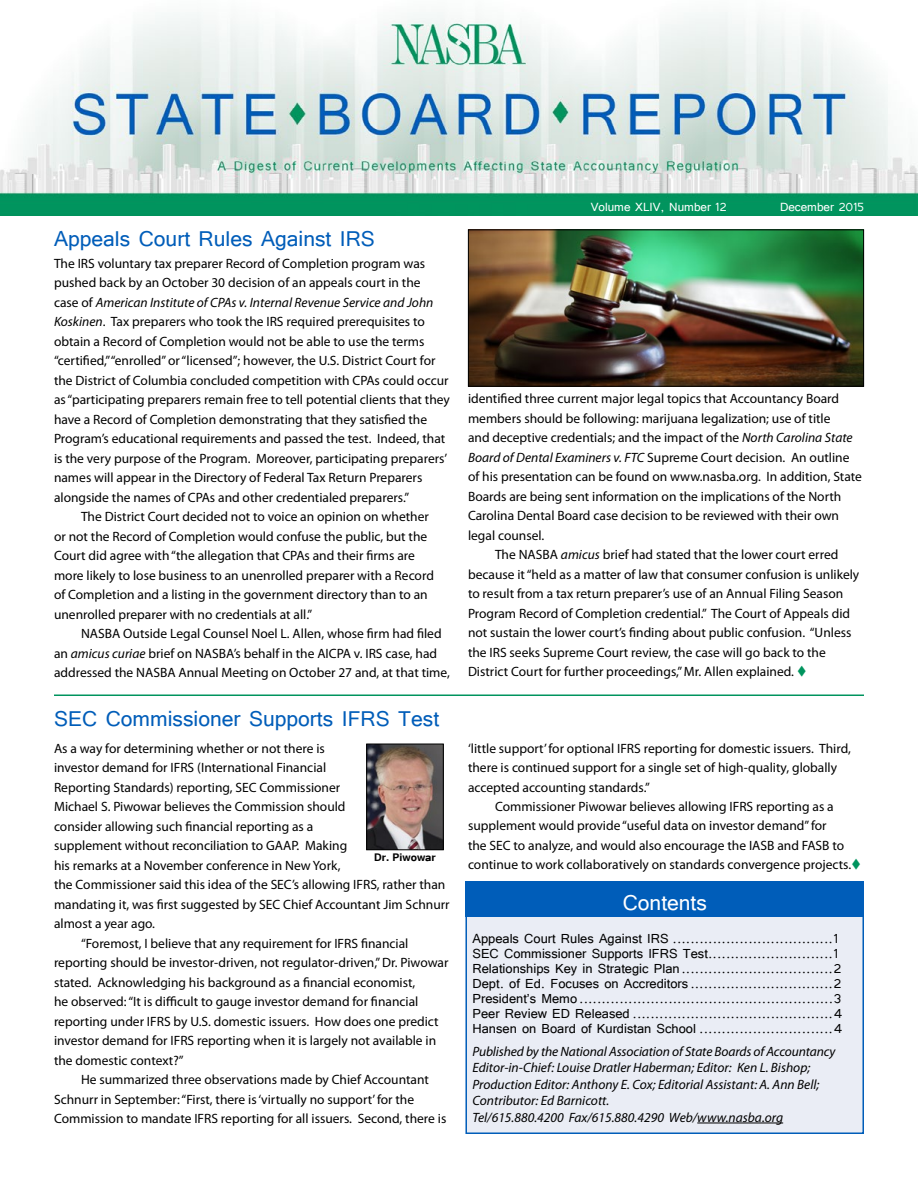
<style>
.page{position:relative;width:918px;height:1188px;background:#fff}
.page>*{position:absolute;margin:0;border:0;box-sizing:border-box;transform-origin:0 0}
.t1{font:27px "Tunga";color:#005db9}
.t2{font:27px "Tunga";color:#fff}
.t3{font:16.5px/15px "Tunga";color:#000}
.t4{font:15px "Tunga";color:#fff}
.t5{font:13.5px/19.5px "Myriad Pro";color:#000}
.t6{font:italic 13.5px/16.5px "Myriad Pro";color:#000}
.t7{font:700 13.5px "Tunga";color:#000}
.s1{font-style:normal}
.s2{font-style:italic}
.s3{color:#00945e}
</style>
<div class="page">
<img style="left:0;top:12px;width:918px;height:204px">
<div style="left:465px;top:904px;width:399px;height:230px;background:#eaedf5;border:2px solid #005db9"></div>
<div style="left:466px;top:881px;width:398px;height:36px;background:#005db9"></div>
<hr style="left:697px;top:1123px;width:86px;height:1px;background:#000">
<hr style="left:54px;top:694px;width:810px;height:2px;background:#00945e">
<img style="left:368px;top:746px;width:74px;height:102px">
<div style="left:366px;top:744px;width:78px;height:106px;border:1px solid #000"></div>
<img style="left:470px;top:231px;width:392px;height:154px">
<div style="left:468px;top:229px;width:396px;height:158px;border:1px solid #000"></div>
<h1 class="t1" style="left:54px;top:221px;width:323px">Appeals Court Rules Against IRS</h1>
<p class="t5" style="left:54px;top:253px;width:373px">The IRS voluntary tax preparer Record of Completion program was</p>
<p class="t5" style="left:54px;top:273px;width:368px">pushed back by an October 30 decision of an appeals court in the</p>
<p class="t6" style="left:54px;top:294px;width:381px"><span class="s1">case of</span> American Institute of CPAs v. Internal Revenue Service and John</p>
<p class="t5" style="left:54px;top:312px;width:372px"><span class="s2">Koskinen</span>. Tax preparers who took the IRS required prerequisites to</p>
<p class="t5" style="left:54px;top:331px;width:372px">obtain a Record of Completion would not be able to use the terms</p>
<p class="t5" style="left:54px;top:351px;width:383px">“certified,” “enrolled” or “licensed”; however, the U.S. District Court for</p>
<p class="t5" style="left:54px;top:370px;width:396px">the District of Columbia concluded competition with CPAs could occur</p>
<p class="t5" style="left:54px;top:390px;width:398px">as “participating preparers remain free to tell potential clients that they</p>
<p class="t5" style="left:54px;top:409px;width:375px">have a Record of Completion demonstrating that they satisfied the</p>
<p class="t5" style="left:54px;top:429px;width:393px">Program’s educational requirements and passed the test. Indeed, that</p>
<p class="t5" style="left:54px;top:448px;width:395px">is the very purpose of the Program. Moreover, participating preparers’</p>
<p class="t5" style="left:54px;top:468px;width:370px">names will appear in the Directory of Federal Tax Return Preparers</p>
<p class="t5" style="left:54px;top:487px;width:357px">alongside the names of CPAs and other credentialed preparers.”</p>
<p class="t5" style="left:81px;top:507px;width:349px">The District Court decided not to voice an opinion on whether</p>
<p class="t5" style="left:54px;top:526px;width:375px">or not the Record of Completion would confuse the public, but the</p>
<p class="t5" style="left:54px;top:546px;width:362px">Court did agree with “the allegation that CPAs and their firms are</p>
<p class="t5" style="left:54px;top:565px;width:381px">more likely to lose business to an unenrolled preparer with a Record</p>
<p class="t5" style="left:54px;top:585px;width:375px">of Completion and a listing in the government directory than to an</p>
<p class="t5" style="left:54px;top:604px;width:260px">unenrolled preparer with no credentials at all.”</p>
<p class="t5" style="left:81px;top:624px;width:362px">NASBA Outside Legal Counsel Noel L. Allen, whose firm had filed</p>
<p class="t5" style="left:54px;top:643px;width:385px">an <span class="s2">amicus curiae</span> brief on NASBA’s behalf in the AICPA v. IRS case, had</p>
<p class="t5" style="left:54px;top:663px;width:397px">addressed the NASBA Annual Meeting on October 27 and, at that time,</p>
<h1 class="t1" style="left:54px;top:701px;width:387px">SEC Commissioner Supports IFRS Test</h1>
<p class="t5" style="left:54px;top:738px;width:272px">As a way for determining whether or not there is</p>
<p class="t5" style="left:54px;top:758px;width:274px">investor demand for IFRS (International Financial</p>
<p class="t5" style="left:54px;top:777px;width:288px">Reporting Standards) reporting, SEC Commissioner</p>
<p class="t5" style="left:54px;top:797px;width:293px">Michael S. Piwowar believes the Commission should</p>
<p class="t5" style="left:54px;top:816px;width:261px">consider allowing such financial reporting as a</p>
<p class="t5" style="left:54px;top:836px;width:295px">supplement without reconciliation to GAAP. Making</p>
<p class="t5" style="left:54px;top:855px;width:288px">his remarks at a November conference in New York,</p>
<p class="t5" style="left:54px;top:875px;width:393px">the Commissioner said this idea of the SEC’s allowing IFRS, rather than</p>
<p class="t5" style="left:54px;top:894px;width:397px">mandating it, was first suggested by SEC Chief Accountant Jim Schnurr</p>
<p class="t5" style="left:54px;top:914px;width:103px">almost a year ago.</p>
<p class="t5" style="left:81px;top:933px;width:329px">“Foremost, I believe that any requirement for IFRS financial</p>
<p class="t5" style="left:54px;top:953px;width:396px">reporting should be investor-driven, not regulator-driven,” Dr. Piwowar</p>
<p class="t5" style="left:54px;top:972px;width:363px">stated. Acknowledging his background as a financial economist,</p>
<p class="t5" style="left:54px;top:992px;width:366px">he observed: “It is difficult to gauge investor demand for financial</p>
<p class="t5" style="left:54px;top:1011px;width:386px">reporting under IFRS by U.S. domestic issuers. How does one predict</p>
<p class="t5" style="left:54px;top:1031px;width:384px">investor demand for IFRS reporting when it is largely not available in</p>
<p class="t5" style="left:54px;top:1050px;width:131px">the domestic context?”</p>
<p class="t5" style="left:81px;top:1070px;width:350px">He summarized three observations made by Chief Accountant</p>
<p class="t5" style="left:54px;top:1089px;width:362px">Schnurr in September: “First, there is ‘virtually no support’ for the</p>
<p class="t5" style="left:54px;top:1109px;width:394px">Commission to mandate IFRS reporting for all issuers. Second, there is</p>
<p class="t7" style="left:374px;top:849px;width:63px">Dr. Piwowar</p>
<p class="t4" style="left:591px;top:197px;width:137px">Volume XLIV, Number 12</p>
<p class="t4" style="left:780px;top:197px;width:86px">December 2015</p>
<p class="t5" style="left:468px;top:389px;width:373px">identified three current major legal topics that Accountancy Board</p>
<p class="t5" style="left:468px;top:408px;width:364px">members should be following: marijuana legalization; use of title</p>
<p class="t5" style="left:468px;top:428px;width:386px">and deceptive credentials; and the impact of the <span class="s2">North Carolina State</span></p>
<p class="t5" style="left:468px;top:447px;width:383px"><span class="s2">Board of Dental Examiners v. FTC</span> Supreme Court decision. An outline</p>
<p class="t5" style="left:468px;top:467px;width:396px">of his presentation can be found on www.nasba.org. In addition, State</p>
<p class="t5" style="left:468px;top:486px;width:375px">Boards are being sent information on the implications of the North</p>
<p class="t5" style="left:468px;top:506px;width:373px">Carolina Dental Board case decision to be reviewed with their own</p>
<p class="t5" style="left:468px;top:525px;width:78px">legal counsel.</p>
<p class="t5" style="left:495px;top:545px;width:345px">The NASBA <span class="s2">amicus</span> brief had stated that the lower court erred</p>
<p class="t5" style="left:468px;top:564px;width:393px">because it “held as a matter of law that consumer confusion is unlikely</p>
<p class="t5" style="left:468px;top:584px;width:377px">to result from a tax return preparer’s use of an Annual Filing Season</p>
<p class="t5" style="left:468px;top:603px;width:384px">Program Record of Completion credential.” The Court of Appeals did</p>
<p class="t5" style="left:468px;top:623px;width:385px">not sustain the lower court’s finding about public confusion. “Unless</p>
<p class="t5" style="left:468px;top:642px;width:359px">the IRS seeks Supreme Court review, the case will go back to the</p>
<p class="t5" style="left:468px;top:662px;width:341px">District Court for further proceedings,” Mr. Allen explained. <span class="s3">▼</span></p>
<p class="t5" style="left:468px;top:738px;width:384px">‘little support’ for optional IFRS reporting for domestic issuers. Third, there is continued support for a single set of high-quality, globally accepted accounting standards.”</p>
<p class="t5" style="left:468px;top:797px;width:395px;text-indent:27px">Commissioner Piwowar believes allowing IFRS reporting as a supplement would provide “useful data on investor demand” for<br>the SEC to analyze, and would also encourage the IASB and FASB to continue to work collaboratively on standards convergence projects.<span class="s3">▼</span></p>
<h1 class="t2" style="left:623px;top:885px;width:86px">Contents</h1>
<p class="t3" style="left:472px;top:930px;width:372px">Appeals Court Rules Against IRS ....................................1<br>SEC Commissioner Supports IFRS Test............................1<br>Relationships Key in Strategic Plan ..................................2<br>Dept. of Ed. Focuses on Accreditors................................2<br>President’s Memo .........................................................3<br>Peer Review ED Released .............................................4<br>Hansen on Board of Kurdistan School ..............................4</p>
<p class="t6" style="left:472px;top:1043px;width:365px">Published by the National Association of State Boards of Accountancy Editor-in-Chief: Louise Dratler Haberman; Editor: Ken L. Bishop; Production Editor: Anthony E. Cox; Editorial Assistant: A. Ann Bell; Contributor: Ed Barnicott.<br>Tel/615.880.4200 Fax/615.880.4290 Web/www.nasba.org</p>
</div>
